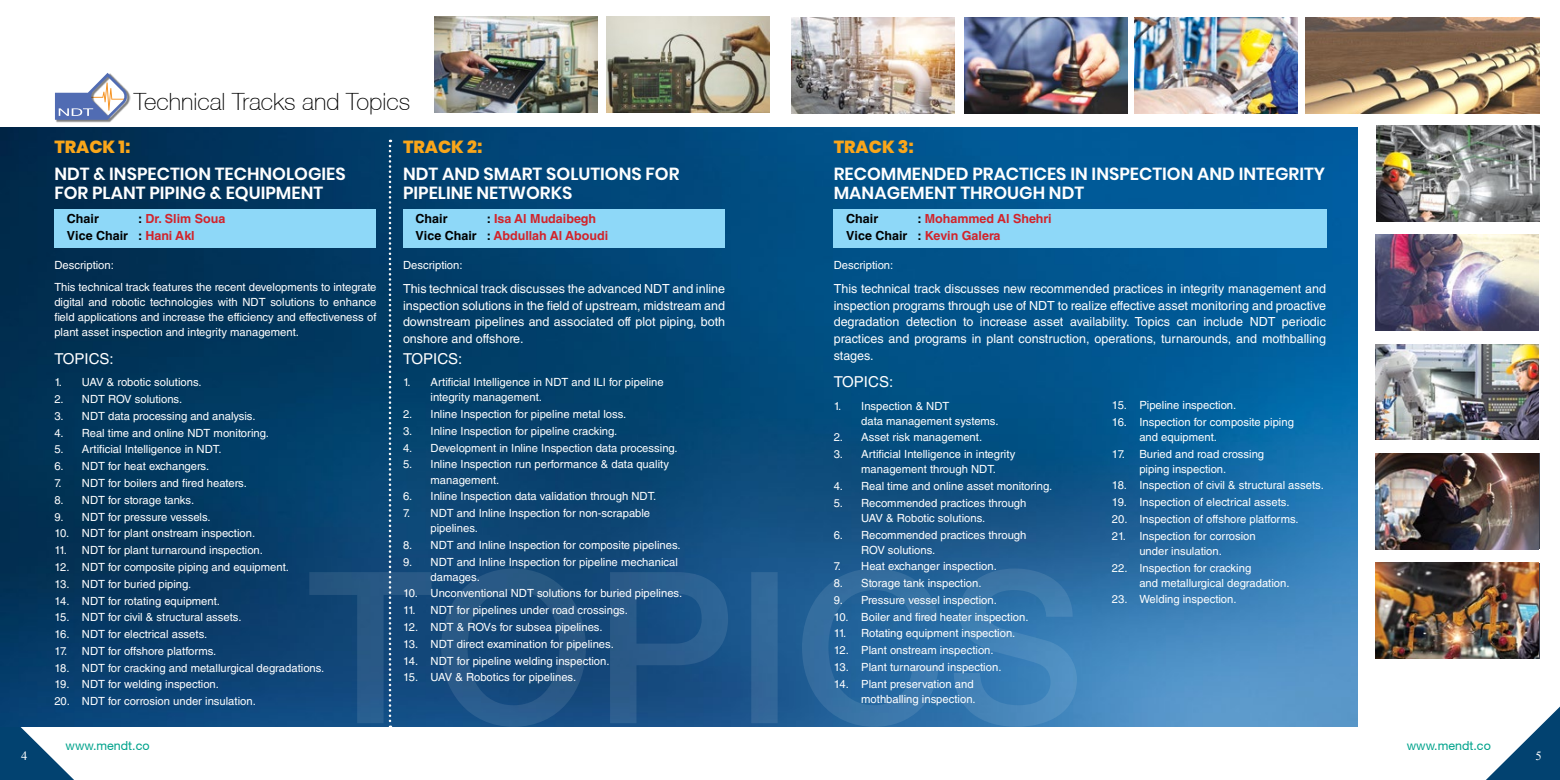
<style>
.page{position:relative;width:1560px;height:780px;background:#fff}
.page>*{position:absolute;margin:0;border:0;box-sizing:border-box;transform-origin:0 0}
.t1{font:100 23.75px "Helvetica Neue CE";color:#000}
.t2{font:600 17.5px/19.4px "Poppins";color:#fff}
.t3{font:800 17.5px "Poppins";color:#faa61a}
.t4{font:15px "Helvetica LT Std";color:#fff}
.t5{font:12.5px/16.9px "Helvetica LT Std";color:#fff;text-align:justify}
.t6{font:700 12.5px/16.9px "Helvetica LT Std";color:#d2232a}
.t7{font:12.5px "Helvetica Neue CE";color:#01a38c}
.t8{font:700 12.5px "Helvetica LT Std";color:#000}
.t9{font:12.5px "Times New Roman";color:#fff}
.t10{font:11.25px/15px "Helvetica LT Std";color:#fff}
.s1{color:#000}
</style>
<div class="page">
<svg style="left:0;top:726px;width:74px;height:54px"></svg>
<svg style="left:1486px;top:707px;width:73px;height:73px"></svg>
<img style="left:0;top:127px;width:1357px;height:599px">
<svg style="left:309px;top:568px;width:767px;height:158px;background:#235c90"></svg>
<div style="left:54px;top:209px;width:322px;height:39px;background:#8ed8f8"></div>
<div style="left:403px;top:209px;width:321px;height:39px;background:#8ed8f8"></div>
<div style="left:833px;top:209px;width:493px;height:39px;background:#8ed8f8"></div>
<img style="left:56px;top:91px;width:74px;height:31px">
<svg style="left:55px;top:73px;width:73px;height:47px"></svg>
<svg style="left:389px;top:140px;width:2px;height:586px"></svg>
<img style="left:434px;top:16px;width:163px;height:96px">
<img style="left:606px;top:16px;width:163px;height:96px">
<img style="left:791px;top:18px;width:163px;height:95px">
<img style="left:964px;top:18px;width:163px;height:95px">
<img style="left:1305px;top:18px;width:234px;height:95px">
<img style="left:1376px;top:125px;width:162px;height:96px">
<img style="left:1375px;top:235px;width:163px;height:95px">
<img style="left:1375px;top:344px;width:163px;height:96px">
<img style="left:1375px;top:453px;width:163px;height:96px">
<img style="left:1375px;top:562px;width:163px;height:96px">
<img style="left:1134px;top:18px;width:163px;height:95px">
<h1 class="t1" style="left:134px;top:87px;width:278px">Technical Tracks and Topics</h1>
<h2 class="t3" style="left:54px;top:137px;width:78px">TRACK 1:</h2>
<h2 class="t2" style="left:54px;top:164px;width:293px">NDT &amp; INSPECTION TECHNOLOGIES<br>FOR PLANT PIPING &amp; EQUIPMENT</h2>
<h2 class="t3" style="left:403px;top:137px;width:81px">TRACK 2:</h2>
<h2 class="t2" style="left:403px;top:164px;width:278px">NDT AND SMART SOLUTIONS FOR<br>PIPELINE NETWORKS</h2>
<h2 class="t3" style="left:833px;top:137px;width:82px">TRACK 3:</h2>
<h2 class="t2" style="left:833px;top:164px;width:493px">RECOMMENDED PRACTICES IN INSPECTION AND INTEGRITY<br>MANAGEMENT THROUGH NDT</h2>
<p class="t6" style="left:67px;top:210px;width:160px;text-indent:71px"><span class="s1">:</span> Dr. Slim Soua<br><span class="s1">Vice Chair :</span> Hani Akl</p>
<p class="t8" style="left:415px;top:211px;width:33px">Chair</p>
<p class="t8" style="left:67px;top:211px;width:33px">Chair</p>
<p class="t6" style="left:415px;top:210px;width:194px;text-indent:71px"><span class="s1">:</span> Isa Al Mudaibegh<br><span class="s1">Vice Chair :</span> Abdullah Al Aboudi</p>
<p class="t8" style="left:846px;top:211px;width:33px">Chair</p>
<p class="t6" style="left:846px;top:210px;width:207px;text-indent:71px"><span class="s1">:</span> Mohammed Al Shehri<br><span class="s1">Vice Chair :</span> Kevin Galera</p>
<p class="t10" style="left:54px;top:253px;width:323px;line-height:22.1px">Description:<br>This technical track features the recent developments to integrate</p>
<p class="t10" style="left:54px;top:294px;width:323px;text-align:justify">digital and robotic technologies with NDT solutions to enhance field applications and increase the efficiency and effectiveness of plant asset inspection and integrity management.</p>
<h3 class="t4" style="left:54px;top:350px;width:61px">TOPICS:</h3>
<p class="t10" style="left:54px;top:375px;width:149px">1. UAV &amp; robotic solutions.</p>
<p class="t10" style="left:54px;top:391px;width:129px">2. NDT ROV solutions.</p>
<p class="t10" style="left:54px;top:408px;width:202px">3. NDT data processing and analysis.</p>
<p class="t10" style="left:54px;top:425px;width:216px">4. Real time and online NDT monitoring.</p>
<p class="t10" style="left:54px;top:442px;width:169px">5. Artificial Intelligence in NDT.</p>
<p class="t10" style="left:54px;top:459px;width:156px">6. NDT for heat exchangers.</p>
<p class="t10" style="left:54px;top:475px;width:194px">7. NDT for boilers and fired heaters.</p>
<p class="t10" style="left:54px;top:492px;width:141px">8. NDT for storage tanks.</p>
<p class="t10" style="left:54px;top:509px;width:158px">9. NDT for pressure vessels.</p>
<p class="t10" style="left:54px;top:526px;width:202px">10. NDT for plant onstream inspection.</p>
<p class="t10" style="left:54px;top:542px;width:210px">11. NDT for plant turnaround inspection.</p>
<p class="t10" style="left:54px;top:559px;width:236px">12. NDT for composite piping and equipment.</p>
<p class="t10" style="left:54px;top:576px;width:138px">13. NDT for buried piping.</p>
<p class="t10" style="left:54px;top:593px;width:167px">14. NDT for rotating equipment.</p>
<p class="t10" style="left:54px;top:609px;width:189px">15. NDT for civil &amp; structural assets.</p>
<p class="t10" style="left:54px;top:626px;width:154px">16. NDT for electrical assets.</p>
<p class="t10" style="left:54px;top:643px;width:163px">17. NDT for offshore platforms.</p>
<p class="t10" style="left:54px;top:660px;width:271px">18. NDT for cracking and metallurgical degradations.</p>
<p class="t10" style="left:54px;top:677px;width:166px">19. NDT for welding inspection.</p>
<p class="t10" style="left:54px;top:693px;width:203px">20. NDT for corrosion under insulation.</p>
<p class="t10" style="left:403px;top:257px;width:61px">Description:</p>
<p class="t5" style="left:403px;top:280px;width:323px">This technical track discusses the advanced NDT and inline inspection solutions in the field of upstream, midstream and downstream pipelines and associated off plot piping, both onshore and offshore.</p>
<h3 class="t4" style="left:403px;top:350px;width:61px">TOPICS:</h3>
<p class="t10" style="left:430px;top:375px;width:235px;text-indent:-27px">1. Artificial Intelligence in NDT and ILI for pipeline integrity management.</p>
<p class="t10" style="left:403px;top:406px;width:225px">2. Inline Inspection for pipeline metal loss.</p>
<p class="t10" style="left:403px;top:423px;width:216px">3. Inline Inspection for pipeline cracking.</p>
<p class="t10" style="left:403px;top:440px;width:276px">4. Development in Inline Inspection data processing.</p>
<p class="t10" style="left:430px;top:457px;width:240px;text-indent:-27px">5. Inline Inspection run performance &amp; data quality management.</p>
<p class="t10" style="left:403px;top:489px;width:255px">6. Inline Inspection data validation through NDT.</p>
<p class="t10" style="left:430px;top:505px;width:221px;text-indent:-27px">7. NDT and Inline Inspection for non-scrapable pipelines.</p>
<p class="t10" style="left:403px;top:537px;width:279px">8. NDT and Inline Inspection for composite pipelines.</p>
<p class="t10" style="left:430px;top:554px;width:249px;text-indent:-27px">9. NDT and Inline Inspection for pipeline mechanical damages.</p>
<p class="t10" style="left:403px;top:586px;width:281px">10. Unconventional NDT solutions for buried pipelines.</p>
<p class="t10" style="left:403px;top:602px;width:226px">11. NDT for pipelines under road crossings.</p>
<p class="t10" style="left:403px;top:619px;width:201px">12. NDT &amp; ROVs for subsea pipelines.</p>
<p class="t10" style="left:403px;top:636px;width:212px">13. NDT direct examination for pipelines.</p>
<p class="t10" style="left:403px;top:653px;width:208px">14. NDT for pipeline welding inspection.</p>
<p class="t10" style="left:403px;top:669px;width:175px">15. UAV &amp; Robotics for pipelines.</p>
<p class="t10" style="left:833px;top:257px;width:61px">Description:</p>
<p class="t5" style="left:833px;top:280px;width:494px">This technical track discusses new recommended practices in integrity management and inspection programs through use of NDT to realize effective asset monitoring and proactive degradation detection to increase asset availability. Topics can include NDT periodic practices and programs in plant construction, operations, turnarounds, and mothballing stages.</p>
<h3 class="t4" style="left:833px;top:373px;width:61px">TOPICS:</h3>
<p class="t10" style="left:861px;top:398px;width:139px;text-indent:-27px">1. Inspection &amp; NDT<br>data management systems.</p>
<p class="t10" style="left:833px;top:430px;width:150px">2. Asset risk management.</p>
<p class="t10" style="left:861px;top:446px;width:156px;text-indent:-27px">3. Artificial Intelligence in integrity management through NDT.</p>
<p class="t10" style="left:833px;top:478px;width:220px">4. Real time and online asset monitoring.</p>
<p class="t10" style="left:861px;top:495px;width:167px;text-indent:-27px">5. Recommended practices through<br>UAV &amp; Robotic solutions.</p>
<p class="t10" style="left:861px;top:527px;width:167px;text-indent:-27px">6. Recommended practices through<br>ROV solutions.</p>
<p class="t10" style="left:833px;top:558px;width:165px">7. Heat exchanger inspection.</p>
<p class="t10" style="left:833px;top:575px;width:149px">8. Storage tank inspection.</p>
<p class="t10" style="left:833px;top:592px;width:165px">9. Pressure vessel inspection.</p>
<p class="t10" style="left:833px;top:609px;width:196px">10. Boiler and fired heater inspection.</p>
<p class="t10" style="left:833px;top:626px;width:183px">11. Rotating equipment inspection.</p>
<p class="t10" style="left:833px;top:642px;width:161px">12. Plant onstream inspection.</p>
<p class="t10" style="left:833px;top:659px;width:169px">13. Plant turnaround inspection.</p>
<p class="t10" style="left:833px;top:676px;width:143px;text-align:right">14. Plant preservation and mothballing inspection.</p>
<p class="t10" style="left:1111px;top:397px;width:126px">15. Pipeline inspection.</p>
<p class="t10" style="left:1139px;top:414px;width:156px;text-indent:-27px">16. Inspection for composite piping and equipment.</p>
<p class="t10" style="left:1139px;top:446px;width:126px;text-indent:-27px">17. Buried and road crossing piping inspection.</p>
<p class="t10" style="left:1111px;top:478px;width:213px">18. Inspection of civil &amp; structural assets.</p>
<p class="t10" style="left:1111px;top:494px;width:179px">19. Inspection of electrical assets.</p>
<p class="t10" style="left:1111px;top:511px;width:188px">20. Inspection of offshore platforms.</p>
<p class="t10" style="left:1111px;top:528px;width:145px;text-align:center">21. Inspection for corrosion under insulation.</p>
<p class="t10" style="left:1139px;top:560px;width:152px;text-indent:-27px">22. Inspection for cracking<br>and metallurgical degradation.</p>
<p class="t10" style="left:1111px;top:592px;width:126px">23. Welding inspection.</p>
<p class="t7" style="left:66px;top:738px;width:85px">www.mendt.co</p>
<p class="t7" style="left:1406px;top:738px;width:85px">www.mendt.co</p>
<p class="t9" style="left:21px;top:747px;width:8px">4</p>
<p class="t9" style="left:1534px;top:747px;width:8px">5</p>
</div>
